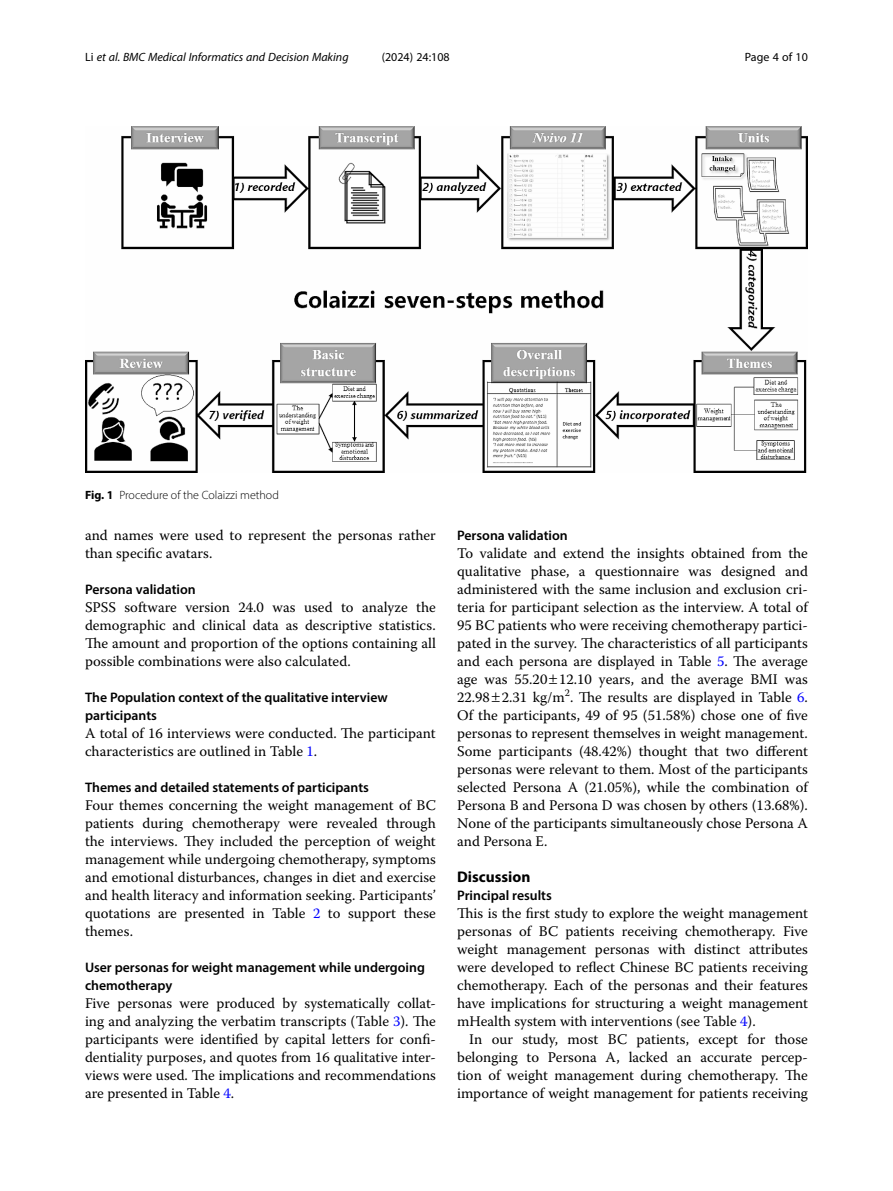
<style>
.page{position:relative;width:893px;height:1191px;background:#fff}
.page>*{position:absolute;margin:0;border:0;box-sizing:border-box;transform-origin:0 0}
.Head_1{font:700 15.45px "Myriad Pro";color:#000}
.Body_Text{font:14.7px/18px "Warnock Pro";color:#000;text-align:justify}
.Body_Text_Indent{font:14.7px/18px "Warnock Pro";color:#000;text-align:justify}
.Head_2{font:600 13.8px/18px "Myriad Pro";color:#000}
.Head_2_After_1{font:600 13.8px "Myriad Pro";color:#000}
.t1{font:italic 12px "Myriad Pro";color:#000}
.Figure_Caption{font:300 12px "Myriad Pro";color:#000}
.t2{font:12px "Myriad Pro";color:#000}
.s1{font-style:normal}
.s2{font-weight:700}
.s3{color:#00f}
</style>
<div class="page">
<img style="left:85px;top:126px;width:723px;height:346px">
<p class="t1" style="left:85px;top:50px;width:265px"><span class="s1">Li</span> et al. BMC Medical Informatics and Decision Making</p>
<p class="t2" style="left:382px;top:50px;width:70px">(2024) 24:108</p>
<p class="t2" style="left:745px;top:50px;width:65px">Page 4 of 10</p>
<p class="Figure_Caption" style="left:85px;top:488px;width:195px"><span class="s2">Fig. 1</span> Procedure of the Colaizzi method</p>
<p class="Body_Text" style="left:85px;top:526px;width:352px">and names were used to represent the personas rather than specific avatars.</p>
<p class="Head_2" style="left:85px;top:580px;width:112px">Persona validation</p>
<p class="Body_Text" style="left:85px;top:598px;width:352px">SPSS software version 24.0 was used to analyze the demographic and clinical data as descriptive statistics.<br>The amount and proportion of the options containing all possible combinations were also calculated.</p>
<p class="Head_2" style="left:85px;top:688px;width:304px">The Population context of the qualitative interview participants</p>
<p class="Body_Text" style="left:85px;top:724px;width:352px">A total of 16 interviews were conducted. The participant characteristics are outlined in Table <span class="s3">1</span>.</p>
<p class="Head_2" style="left:85px;top:778px;width:285px">Themes and detailed statements of participants</p>
<p class="Body_Text" style="left:85px;top:796px;width:352px">Four themes concerning the weight management of BC patients during chemotherapy were revealed through the interviews. They included the perception of weight management while undergoing chemotherapy, symptoms and emotional disturbances, changes in diet and exercise and health literacy and information seeking. Participants’ quotations are presented in Table <span class="s3">2</span> to support these themes.</p>
<p class="Head_2" style="left:85px;top:958px;width:341px">User personas for weight management while undergoing chemotherapy</p>
<p class="Body_Text" style="left:85px;top:994px;width:352px">Five personas were produced by systematically collat&shy;ing and analyzing the verbatim transcripts (Table <span class="s3">3</span>). The participants were identified by capital letters for confi&shy;dentiality purposes, and quotes from 16 qualitative inter&shy;views were used. The implications and recommendations are presented in Table <span class="s3">4</span>.</p>
<p class="Head_2" style="left:457px;top:526px;width:112px">Persona validation</p>
<p class="Body_Text" style="left:457px;top:544px;width:352px">To validate and extend the insights obtained from the qualitative phase, a questionnaire was designed and administered with the same inclusion and exclusion cri&shy;teria for participant selection as the interview. A total of 95 BC patients who were receiving chemotherapy partici&shy;pated in the survey. The characteristics of all participants and each persona are displayed in Table <span class="s3">5</span>. The average age was 55.20 12.10 years, and the average BMI was 22.98 2.31 kg/m<sup>2</sup>. The results are displayed in Table <span class="s3">6</span>.<br>Of the participants, 49 of 95 (51.58%) chose one of five personas to represent themselves in weight management.<br>Some participants (48.42%) thought that two different personas were relevant to them. Most of the participants selected Persona A (21.05%), while the combination of Persona B and Persona D was chosen by others (13.68%).<br>None of the participants simultaneously chose Persona A and Persona E.</p>
<p class="Head_1" style="left:457px;top:867px;width:75px">Discussion</p>
<p class="Head_2_After_1" style="left:457px;top:887px;width:96px">Principal results</p>
<p class="Body_Text" style="left:457px;top:904px;width:352px">This is the first study to explore the weight management personas of BC patients receiving chemotherapy. Five weight management personas with distinct attributes were developed to reflect Chinese BC patients receiving chemotherapy. Each of the personas and their features have implications for structuring a weight management mHealth system with interventions (see Table <span class="s3">4</span>).</p>
<p class="Body_Text_Indent" style="left:457px;top:1030px;width:352px;text-indent:12px">In our study, most BC patients, except for those belonging to Persona A, lacked an accurate percep&shy;tion of weight management during chemotherapy. The importance of weight management for patients receiving</p>
</div>
